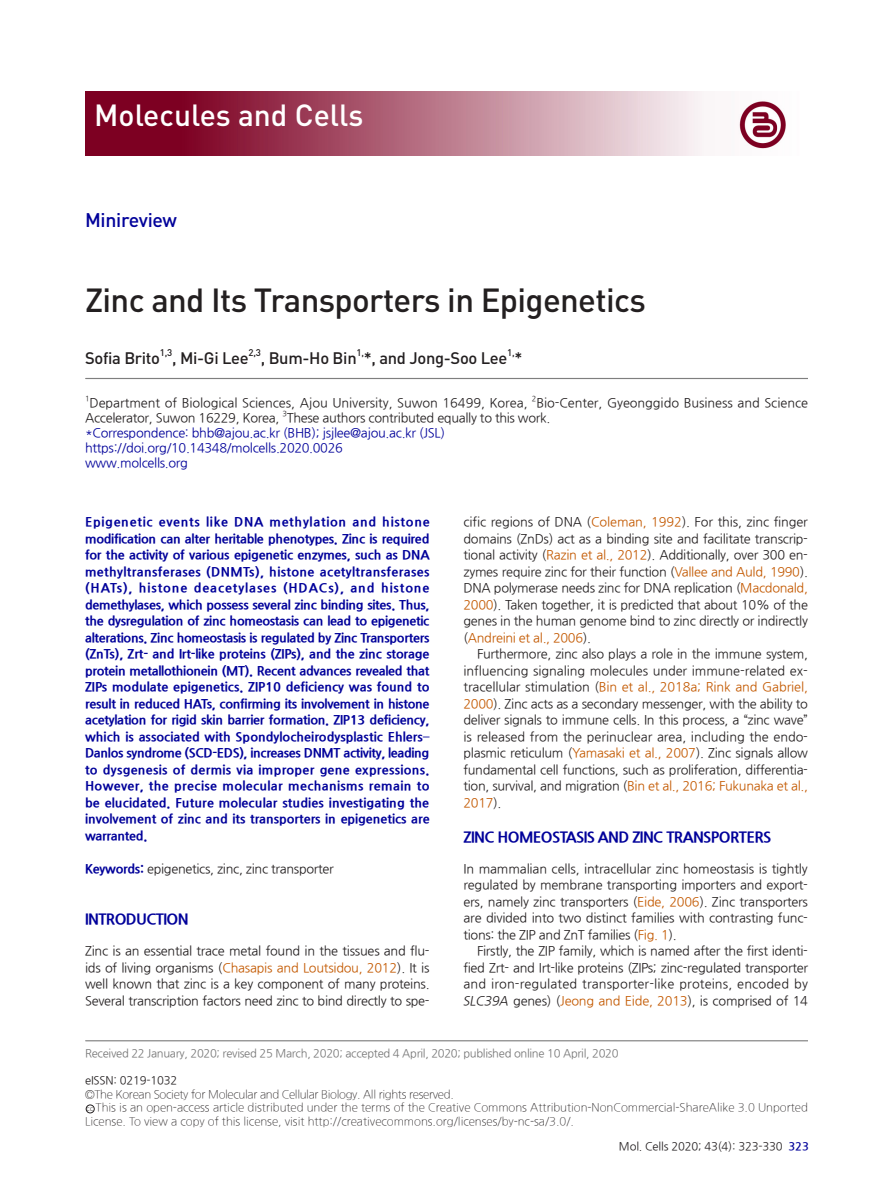
<style>
.page{position:relative;width:893px;height:1191px;background:#fff}
.page>*{position:absolute;margin:0;border:0;box-sizing:border-box;transform-origin:0 0}
.영문제목{font:500 33px "DIN Pro";letter-spacing:-.02em;color:#231f20}
.t1{font:500 30.15px "DIN Pro";color:#fff}
.논문종류{font:500 19.5px "DIN Pro";letter-spacing:-.015em;color:#00009a}
.영문이름{font:500 16.5px "DIN Pro";letter-spacing:-.02em;color:#231f20}
.서론{font:800 15px "Nanum Gothic";letter-spacing:-.04em;color:#00009a}
.본문{font:12.75px/16.5px "Nanum Gothic";letter-spacing:-.025em;color:#231f20;text-align:justify}
.영문초록{font:800 12.75px/16.5px "Nanum Gothic";letter-spacing:-.005em;color:#00009a;text-align:justify}
.영문소속{font:12.75px "Nanum Gothic";letter-spacing:-.005em;color:#231f20}
.영문소속-2{font:12.75px "Nanum Gothic";letter-spacing:-.025em;color:#231f20}
.교신저자{font:12.75px "Nanum Gothic";letter-spacing:-.025em;color:#00009a}
.교신저자_이름{font:12.75px "Nanum Gothic";letter-spacing:-.025em;color:#00009a}
.키워드{font:12.75px "Nanum Gothic";letter-spacing:-.025em;color:#231f20}
.Open_Access{font:300 11.25px/13.5px "Nanum Gothic";color:#231f20}
.접수_수정_승인_날짜{font:11.25px "Nanum Gothic";letter-spacing:-.025em;color:#777}
.Copyright{font:300 11.25px "Nanum Gothic";letter-spacing:-.025em;color:#231f20}
.t2{font:11.25px "Nanum Gothic";letter-spacing:-.015em;color:#231f20}
.영문이름-2{font:500 9.6px "DIN Pro";color:#231f20}
.영문소속-3{font:7.5px "Nanum Gothic";color:#231f20}
.s1{font-family:"Times New Roman";font-weight:700}
.s2{font-weight:800;color:#00009a}
.s3{color:#c35900}
.s4{font-style:italic}
.s5{font-family:"DIN Pro";font-size:7.5px}
.s6{font-weight:700;color:#00009a}
</style>
<div class="page">
<img style="left:85px;top:91px;width:701px;height:65px">
<hr style="left:86px;top:378px;width:722px;height:1px;background:#7f7f7f">
<hr style="left:86px;top:1040px;width:722px;height:1px;background:#7f7f7f">
<div style="left:86px;top:1104px;width:9px;height:9px;border:1px solid #231f20;border-radius:50%"></div>
<p class="t1" style="left:94px;top:94px;width:271px">Molecules and Cells</p>
<p class="논문종류" style="left:85px;top:207px;width:94px">Minireview</p>
<p class="영문제목" style="left:85px;top:277px;width:562px">Zinc and Its Transporters in Epigenetics</p>
<p class="영문이름" style="left:85px;top:347px;width:77px">Sofia Brito</p>
<p class="영문이름-2" style="left:160px;top:346px;width:14px">1,3</p>
<p class="영문이름" style="left:172px;top:347px;width:78px">, Mi-Gi Lee</p>
<p class="영문이름-2" style="left:248px;top:346px;width:14px">2,3</p>
<p class="영문이름" style="left:261px;top:347px;width:263px">, Bum-Ho Bin *, and Jong-Soo Lee *</p>
<p class="영문이름-2" style="left:356px;top:346px;width:9px">1,</p>
<p class="영문이름-2" style="left:507px;top:346px;width:9px">1,</p>
<p class="영문소속-3" style="left:85px;top:395px;width:6px">1</p>
<p class="영문소속" style="left:90px;top:396px;width:440px">Department of Biological Sciences, Ajou University, Suwon 16499, Korea,</p>
<p class="영문소속-3" style="left:532px;top:395px;width:6px">2</p>
<p class="영문소속" style="left:536px;top:396px;width:273px">Bio-Center, Gyeonggido Business and Science</p>
<p class="영문소속-2" style="left:85px;top:411px;width:196px">Accelerator, Suwon 16229, Korea,</p>
<p class="영문소속-3" style="left:282px;top:410px;width:6px">3</p>
<p class="영문소속-2" style="left:287px;top:411px;width:265px">These authors contributed equally to this work.</p>
<p class="교신저자_이름" style="left:85px;top:426px;width:361px">*Correspondence: bhb@ajou.ac.kr (BHB); jsjlee@ajou.ac.kr (JSL)</p>
<p class="교신저자" style="left:85px;top:441px;width:259px">https://doi.org/10.14348/molcells.2020.0026</p>
<p class="교신저자" style="left:85px;top:456px;width:104px">www.molcells.org</p>
<p class="영문초록" style="left:85px;top:514px;width:346px">Epigenetic events like DNA methylation and histone modification can alter heritable phenotypes. Zinc is required for the activity of various epigenetic enzymes, such as DNA methyltransferases (DNMTs), histone acetyltransferases (HATs), histone deacetylases (HDACs), and histone demethylases, which possess several zinc binding sites. Thus, the dysregulation of zinc homeostasis can lead to epigenetic alterations. Zinc homeostasis is regulated by Zinc Transporters (ZnTs), Zrt- and Irt-like proteins (ZIPs), and the zinc storage protein metallothionein (MT). Recent advances revealed that ZIPs modulate epigenetics. ZIP10 deficiency was found to result in reduced HATs, confirming its involvement in histone acetylation for rigid skin barrier formation. ZIP13 deficiency, which is associated with Spondylocheirodysplastic Ehlers<span class="s1">– </span>Danlos syndrome (SCD-EDS), increases DNMT activity, leading to dysgenesis of dermis via improper gene expressions.<br>However, the precise molecular mechanisms remain to be elucidated. Future molecular studies investigating the involvement of zinc and its transporters in epigenetics are warranted.</p>
<p class="키워드" style="left:85px;top:862px;width:250px"><span class="s2">Keywords:</span> epigenetics, zinc, zinc transporter</p>
<p class="서론" style="left:85px;top:911px;width:105px">INTRODUCTION</p>
<p class="본문" style="left:85px;top:943px;width:346px">Zinc is an essential trace metal found in the tissues and flu&shy;ids of living organisms (<span class="s3">Chasapis and Loutsidou, 2012</span>). It is well known that zinc is a key component of many proteins.<br>Several transcription factors need zinc to bind directly to spe-</p>
<p class="본문" style="left:463px;top:514px;width:346px">cific regions of DNA (<span class="s3">Coleman, 1992</span>). For this, zinc finger domains (ZnDs) act as a binding site and facilitate transcrip&shy;tional activity (<span class="s3">Razin et al., 2012</span>). Additionally, over 300 en&shy;zymes require zinc for their function (<span class="s3">Vallee and Auld, 1990</span>).<br>DNA polymerase needs zinc for DNA replication (<span class="s3">Macdonald, 2000</span>). Taken together, it is predicted that about 10% of the genes in the human genome bind to zinc directly or indirectly (<span class="s3">Andreini et al., 2006</span>).</p>
<p class="본문" style="left:463px;top:646px;width:346px;text-indent:14px">Furthermore, zinc also plays a role in the immune system, influencing signaling molecules under immune-related ex&shy;tracellular stimulation (<span class="s3">Bin et al., 2018a; Rink and Gabriel, 2000</span>). Zinc acts as a secondary messenger, with the ability to deliver signals to immune cells. In this process, a “zinc wave” is released from the perinuclear area, including the endo&shy;plasmic reticulum (<span class="s3">Yamasaki et al., 2007</span>). Zinc signals allow fundamental cell functions, such as proliferation, differentia&shy;tion, survival, and migration (<span class="s3">Bin et al., 2016; Fukunaka et al., 2017</span>).</p>
<p class="서론" style="left:463px;top:828px;width:309px">ZINC HOMEOSTASIS AND ZINC TRANSPORTERS</p>
<p class="본문" style="left:463px;top:860px;width:346px">In mammalian cells, intracellular zinc homeostasis is tightly regulated by membrane transporting importers and export&shy;ers, namely zinc transporters (<span class="s3">Eide, 2006</span>). Zinc transporters are divided into two distinct families with contrasting func&shy;tions: the ZIP and ZnT families (<span class="s3">Fig. 1</span>).</p>
<p class="본문" style="left:463px;top:943px;width:347px;text-indent:14px">Firstly, the ZIP family, which is named after the first identi&shy;fied Zrt- and Irt-like proteins (ZIPs; zinc-regulated transporter and iron-regulated transporter-like proteins, encoded by <span class="s4">SLC39A</span> genes) (<span class="s3">Jeong and Eide, 2013</span>), is comprised of 14</p>
<p class="접수_수정_승인_날짜" style="left:85px;top:1048px;width:535px">Received 22 January, 2020; revised 25 March, 2020; accepted 4 April, 2020; published online 10 April, 2020</p>
<p class="t2" style="left:85px;top:1075px;width:94px">eISSN: 0219-1032</p>
<p class="Copyright" style="left:85px;top:1089px;width:370px">©The Korean Society for Molecular and Cellular Biology. All rights reserved.</p>
<p class="Open_Access" style="left:85px;top:1101px;width:724px"><span class="s5">cc</span> This is an open-access article distributed under the terms of the Creative Commons Attribution-NonCommercial-ShareAlike 3.0 Unported<br>License. To view a copy of this license, visit http://creativecommons.org/licenses/by-nc-sa/3.0/.</p>
<p class="t2" style="left:619px;top:1140px;width:191px">Mol. Cells 2020; 43(4): 323-330 <span class="s6">323</span></p>
</div>
